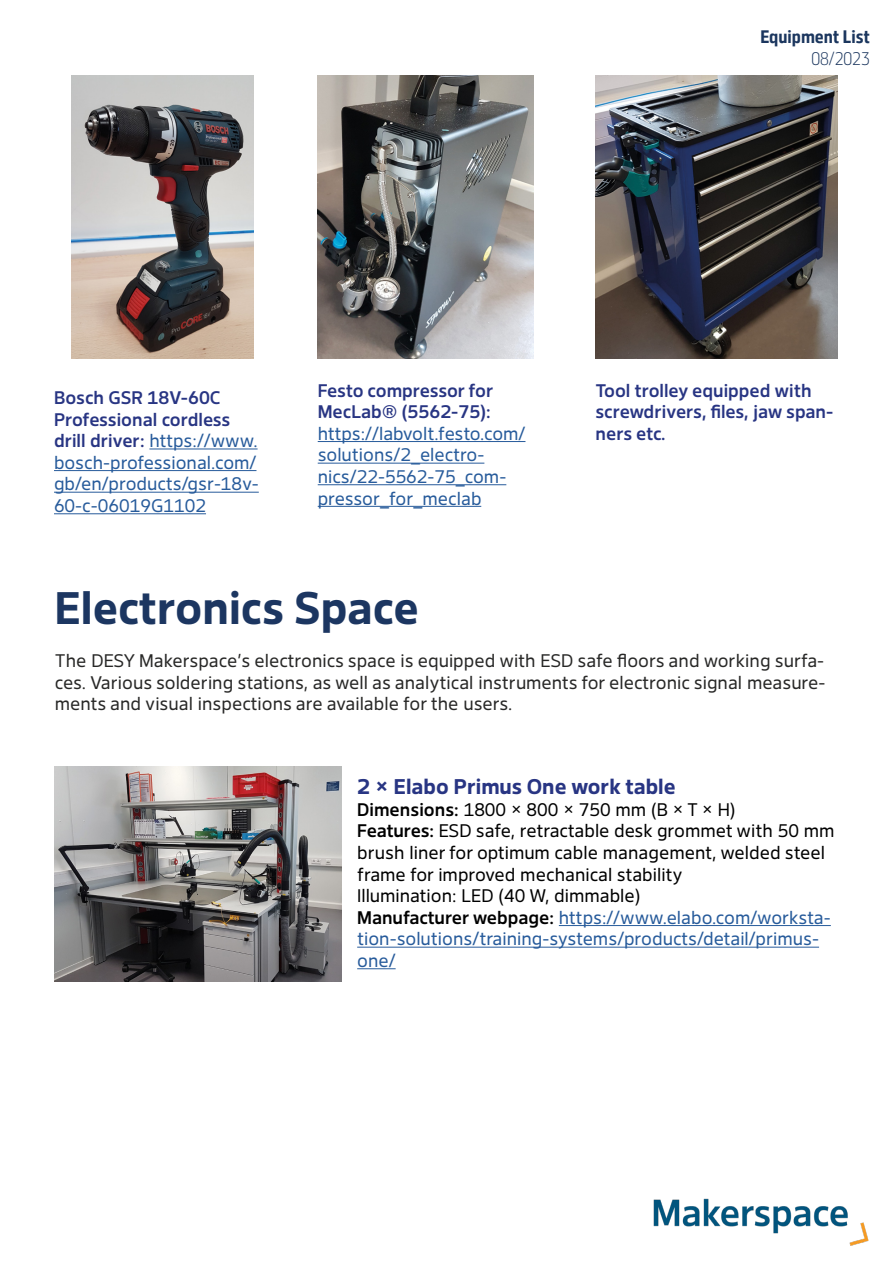
<style>
.page{position:relative;width:893px;height:1263px;background:#fff}
.page>*{position:absolute;margin:0;border:0;box-sizing:border-box;transform-origin:0 0}
.t1{font:700 45px "Desy Sans";color:#1c3661}
.t2{font:700 21px "Desy Sans";color:#283583}
.t3{font:18px/21.6px "Desy Sans";color:#000}
.t4{font:18px/21.6px "Desy Sans";color:#282827;text-align:justify}
.t5{font:18px/21.6px "Desy Sans";color:#275b9b}
.t6{font:500 18px/21.6px "Desy Sans";color:#283583}
.t7{font:700 18px "Desy Sans Office Cn";color:#1b365e}
.t8{font:300 18px "Desy Sans Cn";color:#1b365e}
.s1{font-weight:500;color:#283583}
.s2{font-weight:500}
.s3{color:#275b9b}
</style>
<div class="page">
<img style="left:653px;top:1198px;width:216px;height:48px">
<img style="left:71px;top:75px;width:182px;height:284px">
<hr style="left:149px;top:448px;width:109px;height:1px;background:#275b9b">
<hr style="left:54px;top:470px;width:202px;height:1px;background:#275b9b">
<hr style="left:54px;top:492px;width:205px;height:1px;background:#275b9b">
<hr style="left:54px;top:513px;width:152px;height:1px;background:#275b9b">
<hr style="left:318px;top:441px;width:207px;height:1px;background:#275b9b">
<hr style="left:318px;top:463px;width:166px;height:1px;background:#275b9b">
<hr style="left:318px;top:484px;width:188px;height:1px;background:#275b9b">
<hr style="left:318px;top:506px;width:163px;height:1px;background:#275b9b">
<img style="left:317px;top:75px;width:216px;height:284px">
<img style="left:595px;top:75px;width:243px;height:284px">
<img style="left:54px;top:766px;width:288px;height:215px">
<hr style="left:559px;top:925px;width:272px;height:1px;background:#275b9b">
<hr style="left:357px;top:947px;width:462px;height:1px;background:#275b9b">
<hr style="left:357px;top:968px;width:39px;height:1px;background:#275b9b">
<p class="t7" style="left:760px;top:26px;width:111px">Equipment List</p>
<p class="t8" style="left:811px;top:48px;width:60px">08/2023</p>
<p class="t5" style="left:54px;top:387px;width:206px"><span class="s1">Bosch GSR 18V-60C<br>Professional cordless drill driver:</span> https://www. bosch-professional.com/ gb/en/products/gsr-18v-<br>60-c-06019G1102</p>
<p class="t6" style="left:318px;top:379px;width:177px">Festo compressor for<br>MecLab® (5562-75):</p>
<p class="t5" style="left:318px;top:423px;width:209px">https://labvolt.festo.com/ solutions/2_electro&shy;nics/22-5562-75_com&shy;pressor_for_meclab</p>
<p class="t6" style="left:595px;top:379px;width:239px">Tool trolley equipped with screwdrivers, files, jaw span&shy;ners etc.</p>
<h1 class="t1" style="left:55px;top:581px;width:366px">Electronics Space</h1>
<p class="t4" style="left:55px;top:650px;width:772px">The DESY Makerspace’s electronics space is equipped with ESD safe floors and working surfa&shy;ces. Various soldering stations, as well as analytical instruments for electronic signal measure&shy;ments and visual inspections are available for the users.</p>
<p class="t2" style="left:357px;top:774px;width:320px">2 × Elabo Primus One work table</p>
<p class="t3" style="left:357px;top:798px;width:479px"><span class="s2">Dimensions:</span> 1800 × 800 × 750 mm (B × T × H)<br><span class="s2">Features:</span> ESD safe, retractable desk grommet with 50 mm brush liner for optimum cable management, welded steel frame for improved mechanical stability<br>Illumination: LED (40 W, dimmable)<br><span class="s2">Manufacturer webpage:</span> <span class="s3">https://www.elabo.com/worksta&shy;tion-solutions/training-systems/products/detail/primus&shy;one/</span></p>
</div>
